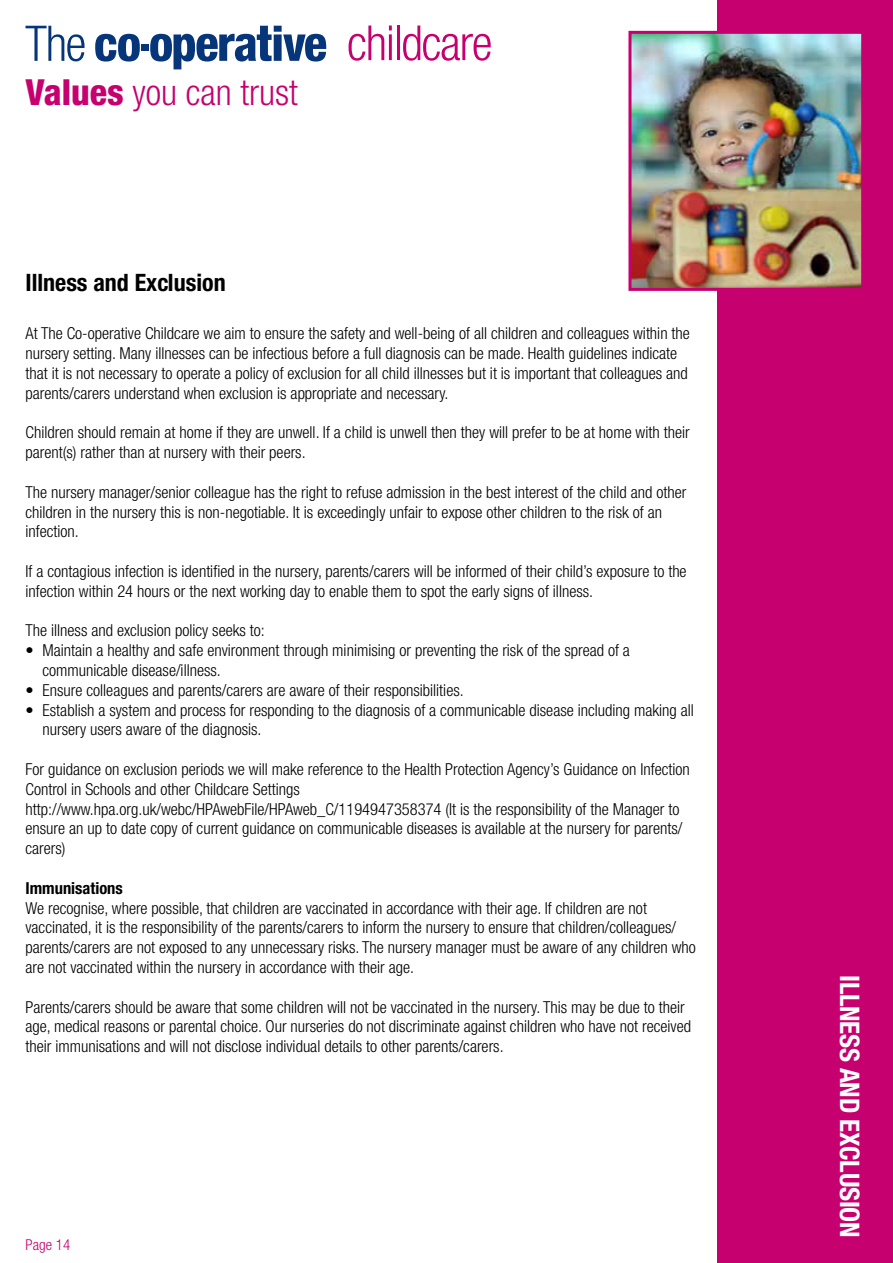
<style>
.page{position:relative;width:893px;height:1263px;background:#fff}
.page>*{position:absolute;margin:0;border:0;box-sizing:border-box;transform-origin:0 0}
.t1{font:300 condensed 36px "Helvetica Neue";color:#c6006f}
.t2{font:700 condensed 27px "Helvetica Neue";letter-spacing:-.01em;color:#fff}
.t3{font:700 condensed 24px "Helvetica Neue";color:#000}
.t4{font:300 condensed 16.5px/19.8px "Helvetica Neue";color:#000}
.t5{font:700 condensed 16.5px "Helvetica Neue";color:#000}
.t6{font:300 condensed 15px "Helvetica Neue";color:#c6006f}
.s1{font-weight:800}
</style>
<div class="page">
<div style="left:718px;top:0;width:175px;height:1263px;background:#c6006f"></div>
<svg style="left:349px;top:26px;width:43px;height:35px"></svg>
<hr style="left:397px;top:26px;width:2px;height:34px;background:#c6006f">
<svg style="left:403px;top:26px;width:88px;height:35px"></svg>
<svg style="left:26px;top:26px;width:59px;height:35px"></svg>
<svg style="left:95px;top:34px;width:45px;height:28px"></svg>
<div style="left:141px;top:44px;width:8px;height:7px;background:#06357a"></div>
<svg style="left:150px;top:26px;width:176px;height:43px"></svg>
<img style="left:632px;top:35px;width:228px;height:252px">
<div style="left:628px;top:31px;width:236px;height:260px;border:3px solid #c6006f"></div>
<h1 class="t1" style="left:26px;top:72px;width:274px"><span class="s1">Values</span> you can trust</h1>
<h3 class="t3" style="left:26px;top:268px;width:202px">Illness and Exclusion</h3>
<p class="t4" style="left:26px;top:323px;width:666px">At The Co-operative Childcare we aim to ensure the safety and well-being of all children and colleagues within the nursery setting. Many illnesses can be infectious before a full diagnosis can be made. Health guidelines indicate that it is not necessary to operate a policy of exclusion for all child illnesses but it is important that colleagues and parents/carers understand when exclusion is appropriate and necessary.</p>
<p class="t4" style="left:26px;top:422px;width:666px">Children should remain at home if they are unwell. If a child is unwell then they will prefer to be at home with their parent(s) rather than at nursery with their peers.</p>
<p class="t4" style="left:26px;top:482px;width:662px">The nursery manager/senior colleague has the right to refuse admission in the best interest of the child and other children in the nursery this is non-negotiable. It is exceedingly unfair to expose other children to the risk of an infection.</p>
<p class="t4" style="left:26px;top:561px;width:663px">If a contagious infection is identified in the nursery, parents/carers will be informed of their child’s exposure to the infection within 24 hours or the next working day to enable them to spot the early signs of illness.</p>
<p class="t4" style="left:26px;top:620px;width:241px">The illness and exclusion policy seeks to:</p>
<p class="t4" style="left:43px;top:640px;width:589px;text-indent:-17px">• Maintain a healthy and safe environment through minimising or preventing the risk of the spread of a communicable disease/illness.</p>
<p class="t4" style="left:26px;top:680px;width:440px">• Ensure colleagues and parents/carers are aware of their responsibilities.</p>
<p class="t4" style="left:43px;top:700px;width:653px;text-indent:-17px">• Establish a system and process for responding to the diagnosis of a communicable disease including making all nursery users aware of the diagnosis.</p>
<p class="t4" style="left:26px;top:759px;width:666px">For guidance on exclusion periods we will make reference to the Health Protection Agency’s Guidance on Infection Control in Schools and other Childcare Settings http://www.hpa.org.uk/webc/HPAwebFile/HPAweb_C/1194947358374 (It is the responsibility of the Manager to ensure an up to date copy of current guidance on communicable diseases is available at the nursery for parents/ carers)</p>
<p class="t5" style="left:26px;top:878px;width:99px">Immunisations</p>
<p class="t4" style="left:26px;top:898px;width:672px">We recognise, where possible, that children are vaccinated in accordance with their age. If children are not vaccinated, it is the responsibility of the parents/carers to inform the nursery to ensure that children/colleagues/ parents/carers are not exposed to any unnecessary risks. The nursery manager must be aware of any children who are not vaccinated within the nursery in accordance with their age.</p>
<p class="t4" style="left:26px;top:997px;width:667px">Parents/carers should be aware that some children will not be vaccinated in the nursery. This may be due to their age, medical reasons or parental choice. Our nurseries do not discriminate against children who have not received their immunisations and will not disclose individual details to other parents/carers.</p>
<p class="t6" style="left:26px;top:1236px;width:46px">Page 14</p>
<h2 class="t2" style="left:866px;top:975px;width:264px;rotate:90deg">ILLNESS AND EXCLUSION</h2>
</div>
